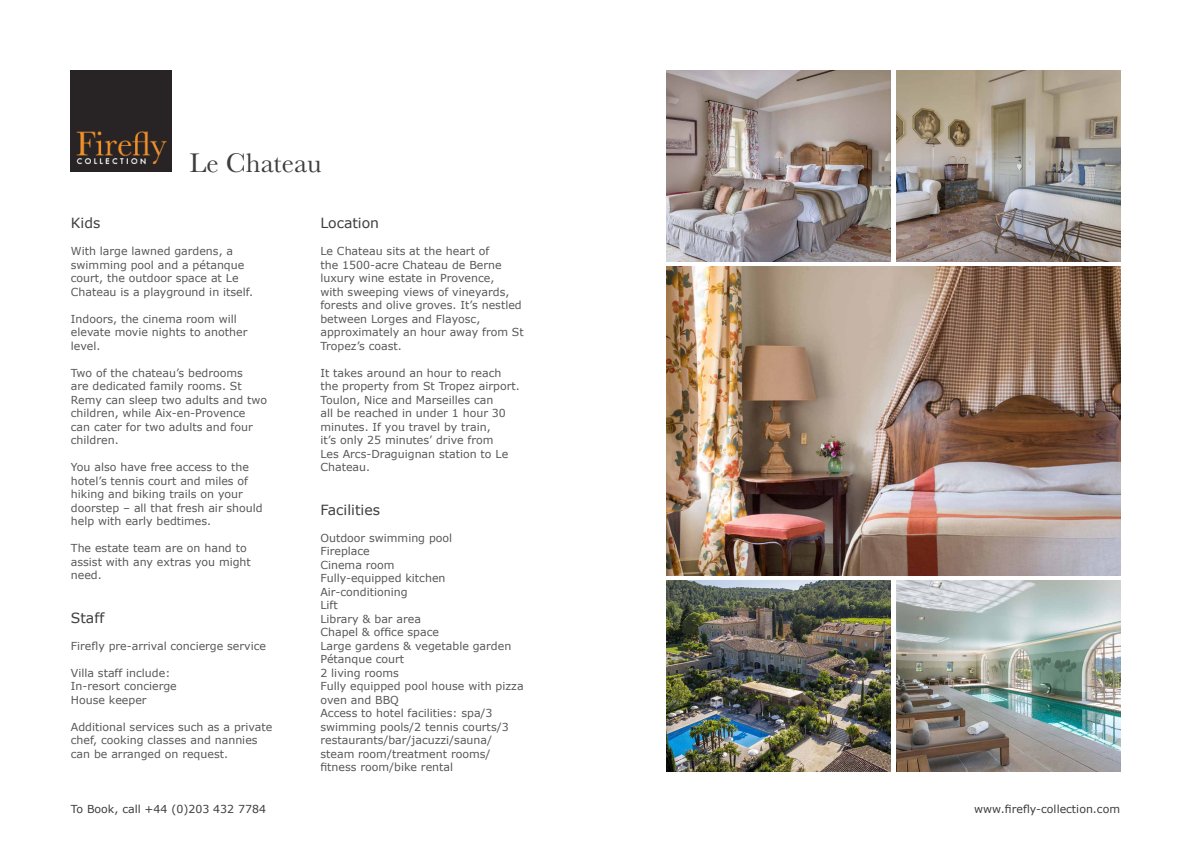
<style>
.page{position:relative;width:1191px;height:842px;background:#fff}
.page>*{position:absolute;margin:0;border:0;box-sizing:border-box;transform-origin:0 0}
.t1{font:28px "Baskerville";color:#3e3e3f}
.t2{font:14px "Verdana";color:#3e3e3f}
.t3{font:11px/13.5px "Verdana";color:#57585a}
.t4{font:11px "Verdana";color:#3e3e3f}
</style>
<div class="page">
<img style="left:71px;top:71px;width:101px;height:101px">
<img style="left:666px;top:267px;width:454px;height:308px">
<img style="left:666px;top:71px;width:224px;height:190px">
<img style="left:896px;top:71px;width:224px;height:190px">
<img style="left:666px;top:581px;width:224px;height:190px">
<img style="left:896px;top:581px;width:224px;height:190px">
<p class="t1" style="left:190px;top:145px;width:134px">Le Chateau</p>
<p class="t2" style="left:71px;top:214px;width:31px">Kids</p>
<p class="t3" style="left:71px;top:244px;width:184px">With large lawned gardens, a swimming pool and a pétanque court, the outdoor space at Le<br>Chateau is a playground in itself.</p>
<p class="t3" style="left:71px;top:312px;width:178px">Indoors, the cinema room will elevate movie nights to another level.</p>
<p class="t3" style="left:71px;top:366px;width:198px">Two of the chateau’s bedrooms<br>are dedicated family rooms. St<br>Remy can sleep two adults and two children, while Aix-en-Provence can cater for two adults and four children.</p>
<p class="t3" style="left:71px;top:460px;width:193px">You also have free access to the hotel’s tennis court and miles of hiking and biking trails on your doorstep – all that fresh air should help with early bedtimes.</p>
<p class="t3" style="left:71px;top:541px;width:181px">The estate team are on hand to assist with any extras you might need.</p>
<p class="t2" style="left:71px;top:609px;width:35px">Staff</p>
<p class="t3" style="left:71px;top:639px;width:197px">Firefly pre-arrival concierge service</p>
<p class="t3" style="left:71px;top:666px;width:101px">Villa staff include:</p>
<p class="t3" style="left:71px;top:680px;width:107px">In-resort concierge</p>
<p class="t3" style="left:71px;top:693px;width:77px">House keeper</p>
<p class="t3" style="left:71px;top:720px;width:203px">Additional services such as a private chef, cooking classes and nannies can be arranged on request.</p>
<p class="t4" style="left:71px;top:802px;width:197px">To Book, call +44 (0)203 432 7784</p>
<p class="t2" style="left:320px;top:214px;width:60px">Location</p>
<p class="t3" style="left:320px;top:244px;width:205px">Le Chateau sits at the heart of<br>the 1500-acre Chateau de Berne luxury wine estate in Provence,<br>with sweeping views of vineyards, forests and olive groves. It’s nestled between Lorges and Flayosc, approximately an hour away from St<br>Tropez’s coast.</p>
<p class="t3" style="left:320px;top:366px;width:201px">It takes around an hour to reach the property from St Tropez airport.<br>Toulon, Nice and Marseilles can<br>all be reached in under 1 hour 30 minutes. If you travel by train,<br>it’s only 25 minutes’ drive from<br>Les Arcs-Draguignan station to Le<br>Chateau.</p>
<p class="t2" style="left:320px;top:501px;width:61px">Facilities</p>
<p class="t3" style="left:320px;top:531px;width:133px">Outdoor swimming pool</p>
<p class="t3" style="left:320px;top:545px;width:51px">Fireplace</p>
<p class="t3" style="left:320px;top:558px;width:76px">Cinema room</p>
<p class="t3" style="left:320px;top:572px;width:127px">Fully-equipped kitchen</p>
<p class="t3" style="left:320px;top:585px;width:89px">Air-conditioning</p>
<p class="t3" style="left:320px;top:599px;width:19px">Lift</p>
<p class="t3" style="left:320px;top:612px;width:102px">Library &amp; bar area</p>
<p class="t3" style="left:320px;top:626px;width:120px">Chapel &amp; office space</p>
<p class="t3" style="left:320px;top:639px;width:192px">Large gardens &amp; vegetable garden<br>Pétanque court</p>
<p class="t3" style="left:320px;top:666px;width:80px">2 living rooms</p>
<p class="t3" style="left:320px;top:680px;width:205px">Fully equipped pool house with pizza oven and BBQ</p>
<p class="t3" style="left:320px;top:707px;width:190px">Access to hotel facilities: spa/3 swimming pools/2 tennis courts/3 restaurants/bar/jacuzzi/sauna/ steam room/treatment rooms/ fitness room/bike rental</p>
<p class="t4" style="left:974px;top:802px;width:147px">www.firefly-collection.com</p>
</div>
